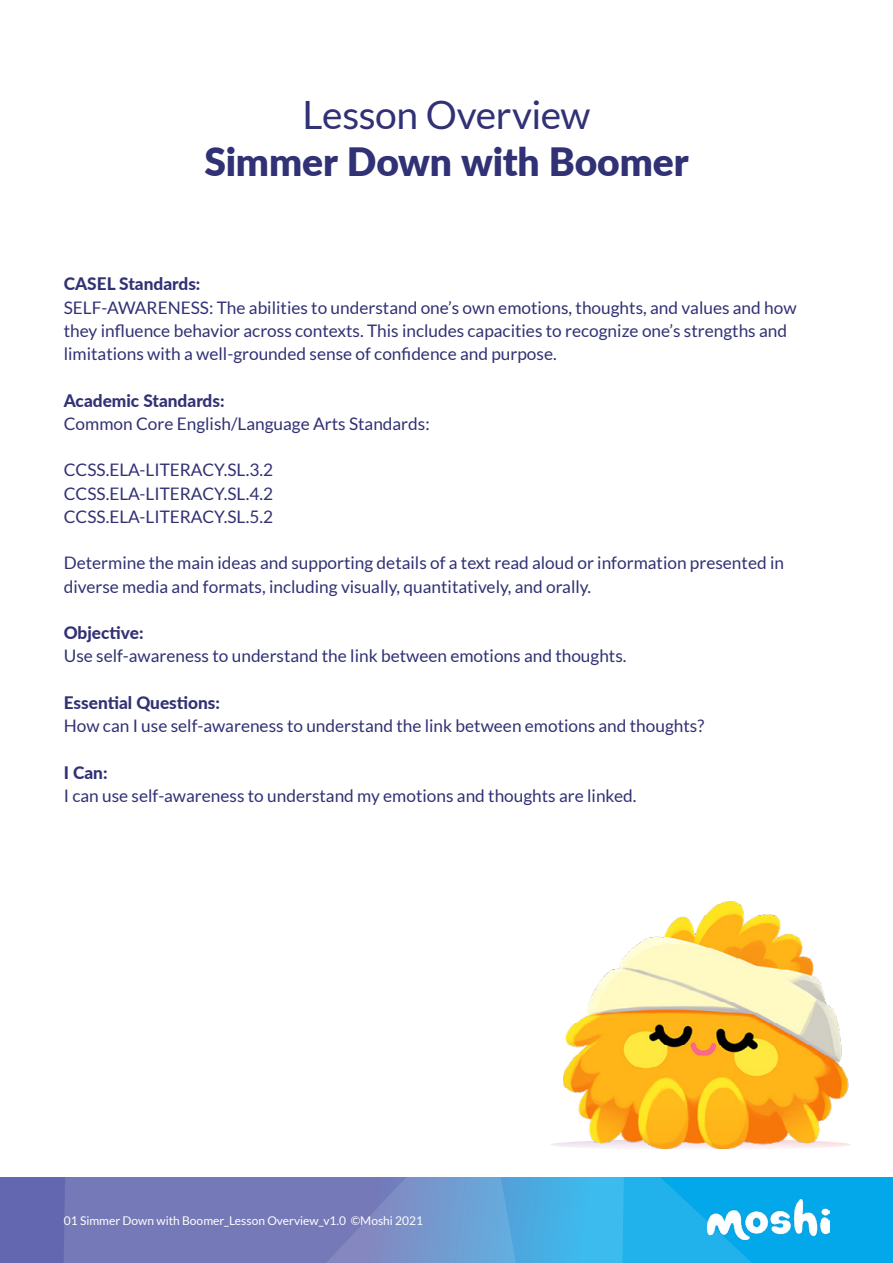
<style>
.page{position:relative;width:893px;height:1263px;background:#fff}
.page>*{position:absolute;margin:0;border:0;box-sizing:border-box;transform-origin:0 0}
.t1{font:900 39px "Lato";letter-spacing:-.005em;color:#313175}
.t2{font:39px "Lato";letter-spacing:-.015em;color:#313175}
.t3{font:17.25px/23.2px "Lato";color:#313175}
.t4{font:800 17.25px "Lato";color:#313175}
.t5{font:12px "Lato";color:#fff}
</style>
<div class="page">
<img style="left:555px;top:901px;width:295px;height:248px">
<div style="left:0;top:1178px;width:893px;height:85px;background:#03a8ea"></div>
<svg style="left:554px;top:1178px;width:276px;height:85px"></svg>
<svg style="left:0;top:1178px;width:554px;height:85px;background:#6f83c0"></svg>
<img style="left:708px;top:1199px;width:121px;height:40px">
<h1 class="t2" style="left:303px;top:93px;width:289px">Lesson Overview</h1>
<h1 class="t1" style="left:204px;top:132px;width:486px">Simmer Down with Boomer</h1>
<p class="t4" style="left:64px;top:271px;width:138px">CASEL Standards:</p>
<p class="t3" style="left:64px;top:296px;width:734px">SELF-AWARENESS: The abilities to understand one’s own emotions, thoughts, and values and how they influence behavior across contexts. This includes capacities to recognize one’s strengths and limitations with a well-grounded sense of confidence and purpose.</p>
<p class="t4" style="left:64px;top:387px;width:162px">Academic Standards:</p>
<p class="t3" style="left:64px;top:412px;width:367px">Common Core English/Language Arts Standards:</p>
<p class="t3" style="left:64px;top:458px;width:211px;text-align:justify">CCSS.ELA-LITERACY.SL.3.2<br>CCSS.ELA-LITERACY.SL.4.2<br>CCSS.ELA-LITERACY.SL.5.2</p>
<p class="t3" style="left:64px;top:551px;width:722px">Determine the main ideas and supporting details of a text read aloud or information presented in diverse media and formats, including visually, quantitatively, and orally.</p>
<p class="t4" style="left:64px;top:620px;width:81px">Objective:</p>
<p class="t3" style="left:64px;top:644px;width:564px">Use self-awareness to understand the link between emotions and thoughts.</p>
<p class="t4" style="left:64px;top:690px;width:158px">Essential Questions:</p>
<p class="t3" style="left:64px;top:714px;width:642px">How can I use self-awareness to understand the link between emotions and thoughts?</p>
<p class="t4" style="left:64px;top:759px;width:45px">I Can:</p>
<p class="t3" style="left:64px;top:784px;width:574px">I can use self-awareness to understand my emotions and thoughts are linked.</p>
<p class="t5" style="left:80px;top:1214px;width:331px">LL ShiShi’s Soothing Anxiety Shrinker L ssonPlan ©Moshi 20 1</p>
<p class="t5" style="left:64px;top:1214px;width:361px">01 Simmer Down with Boomer_Lesson Overview_v1.0 ©Moshi 2021</p>
</div>
